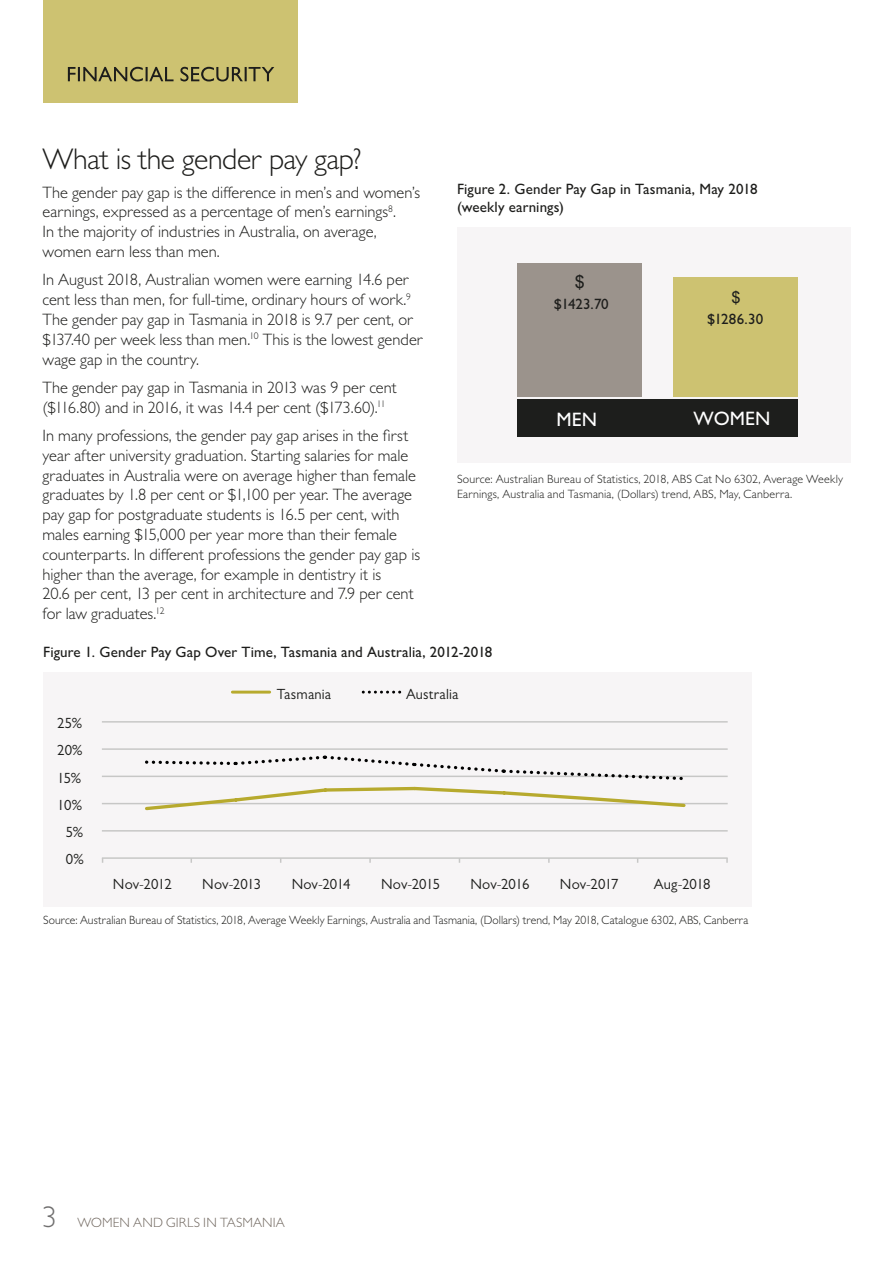
<style>
.page{position:relative;width:893px;height:1263px;background:#fff}
.page>*{position:absolute;margin:0;border:0;box-sizing:border-box;transform-origin:0 0}
.body{font:300 30px "Gill Sans MT Pro";letter-spacing:-.015em;color:#1d1d1b}
.t1{font:300 30px "Gill Sans MT Pro";color:#706f6f}
.t2{font:500 19.5px "Gill Sans MT Pro";color:#fff}
.t3{font:18px "Arial";color:#1d1e1c}
.body-2{font:300 16.5px/19.8px "Gill Sans MT Pro";color:#1d1d1b}
.t4{font:16.5px "Arial";color:#1d1e1c}
.body-3{font:500 15px/18px "Gill Sans MT Pro";letter-spacing:.01em;color:#1d1d1b}
.t5{font:500 15px "Gill Sans MT Pro";color:#1e1e1c}
.t6{font:14.85px "Gill Sans MT Pro";letter-spacing:.005em;color:#1d1e1c}
.t7{font:300 13.5px "Gill Sans MT Pro";letter-spacing:.01em;color:#726961}
.body-4{font:300 12px/15px "Gill Sans MT Pro";letter-spacing:.01em;color:#1d1d1b}
</style>
<div class="page">
<div style="left:43px;top:0;width:255px;height:103px;background:#cdc271"></div>
<svg style="left:68px;top:67px;width:206px;height:14px"></svg>
<div style="left:43px;top:671px;width:709px;height:235px;background:#f7f5f6"></div>
<hr style="left:102px;top:830px;width:626px;height:1px;background:#c7c7c6">
<hr style="left:102px;top:803px;width:626px;height:1px;background:#c7c7c6">
<hr style="left:102px;top:776px;width:626px;height:1px;background:#c7c7c6">
<hr style="left:102px;top:748px;width:626px;height:2px;background:#c7c7c6">
<hr style="left:102px;top:721px;width:626px;height:2px;background:#c7c7c6">
<hr style="left:102px;top:857px;width:626px;height:2px;background:#c7c7c6">
<svg style="left:143px;top:755px;width:547px;height:56px"></svg>
<hr style="left:232px;top:691px;width:38px;height:3px;background:#b7aa2e">
<svg style="left:363px;top:691px;width:37px;height:3px"></svg>
<div style="left:457px;top:227px;width:393px;height:236px;background:#f7f5f6"></div>
<div style="left:517px;top:263px;width:125px;height:134px;background:#9b938c"></div>
<div style="left:673px;top:278px;width:124px;height:119px;background:#cdc271"></div>
<div style="left:517px;top:400px;width:280px;height:37px;background:#1d1e1c"></div>
<p class="body" style="left:43px;top:141px;width:321px">What is the gender pay gap?</p>
<p class="body-2" style="left:43px;top:182px;width:379px">The gender pay gap is the difference in men’s and women’s earnings, expressed as a percentage of men’s earnings<sup>8</sup>.<br>In the majority of industries in Australia, on average, women earn less than men.</p>
<p class="body-2" style="left:43px;top:270px;width:382px">In August 2018, Australian women were earning 14.6 per cent less than men, for full-time, ordinary hours of work.<sup>9<br></sup>The gender pay gap in Tasmania in 2018 is 9.7 per cent, or $137.40 per week less than men.<sup>10</sup> This is the lowest gender wage gap in the country.</p>
<p class="body-2" style="left:43px;top:377px;width:356px">The gender pay gap in Tasmania in 2013 was 9 per cent ($116.80) and in 2016, it was 14.4 per cent ($173.60).<sup>11</sup></p>
<p class="body-2" style="left:43px;top:425px;width:379px">In many professions, the gender pay gap arises in the first year after university graduation. Starting salaries for male graduates in Australia were on average higher than female graduates by 1.8 per cent or $1,100 per year. The average pay gap for postgraduate students is 16.5 per cent, with males earning $15,000 per year more than their female counterparts. In different professions the gender pay gap is higher than the average, for example in dentistry it is<br>20.6 per cent, 13 per cent in architecture and 7.9 per cent for law graduates.<sup>12</sup></p>
<p class="body-3" style="left:43px;top:643px;width:451px">Figure 1. Gender Pay Gap Over Time, Tasmania and Australia, 2012-2018</p>
<p class="body-3" style="left:457px;top:180px;width:302px">Figure 2. Gender Pay Gap in Tasmania, May 2018 (weekly earnings)</p>
<p class="t3" style="left:575px;top:270px;width:12px">$</p>
<p class="t5" style="left:554px;top:295px;width:56px">$1423.70</p>
<p class="t4" style="left:731px;top:287px;width:11px">$</p>
<p class="t5" style="left:707px;top:310px;width:58px">$1286.30</p>
<p class="t2" style="left:556px;top:408px;width:42px">MEN</p>
<p class="t2" style="left:693px;top:407px;width:78px">WOMEN</p>
<p class="body-4" style="left:457px;top:471px;width:387px">Source: Australian Bureau of Statistics, 2018, ABS Cat No 6302, Average Weekly<br>Earnings, Australia and Tasmania, (Dollars) trend, ABS, May, Canberra.</p>
<p class="t6" style="left:57px;top:714px;width:27px">25%</p>
<p class="t6" style="left:57px;top:741px;width:27px">20%</p>
<p class="t6" style="left:57px;top:769px;width:26px">15%</p>
<p class="t6" style="left:57px;top:796px;width:26px">10%</p>
<p class="t6" style="left:66px;top:823px;width:19px">5%</p>
<p class="t6" style="left:66px;top:850px;width:19px">0%</p>
<p class="t6" style="left:277px;top:685px;width:56px">Tasmania</p>
<p class="t6" style="left:406px;top:685px;width:54px">Australia</p>
<p class="t6" style="left:113px;top:875px;width:60px">Nov-2012</p>
<p class="t6" style="left:202px;top:875px;width:60px">Nov-2013</p>
<p class="t6" style="left:292px;top:875px;width:60px">Nov-2014</p>
<p class="t6" style="left:381px;top:875px;width:61px">Nov-2015</p>
<p class="t6" style="left:470px;top:875px;width:60px">Nov-2016</p>
<p class="t6" style="left:560px;top:875px;width:60px">Nov-2017</p>
<p class="t6" style="left:654px;top:875px;width:58px">Aug-2018</p>
<p class="body-4" style="left:43px;top:912px;width:706px">Source: Australian Bureau of Statistics, 2018, Average Weekly Earnings, Australia and Tasmania, (Dollars) trend, May 2018, Catalogue 6302, ABS, Canberra</p>
<h1 class="t1" style="left:43px;top:1198px;width:16px">3</h1>
<p class="t7" style="left:77px;top:1214px;width:209px">WOMEN AND GIRLS IN TASMANIA</p>
</div>
